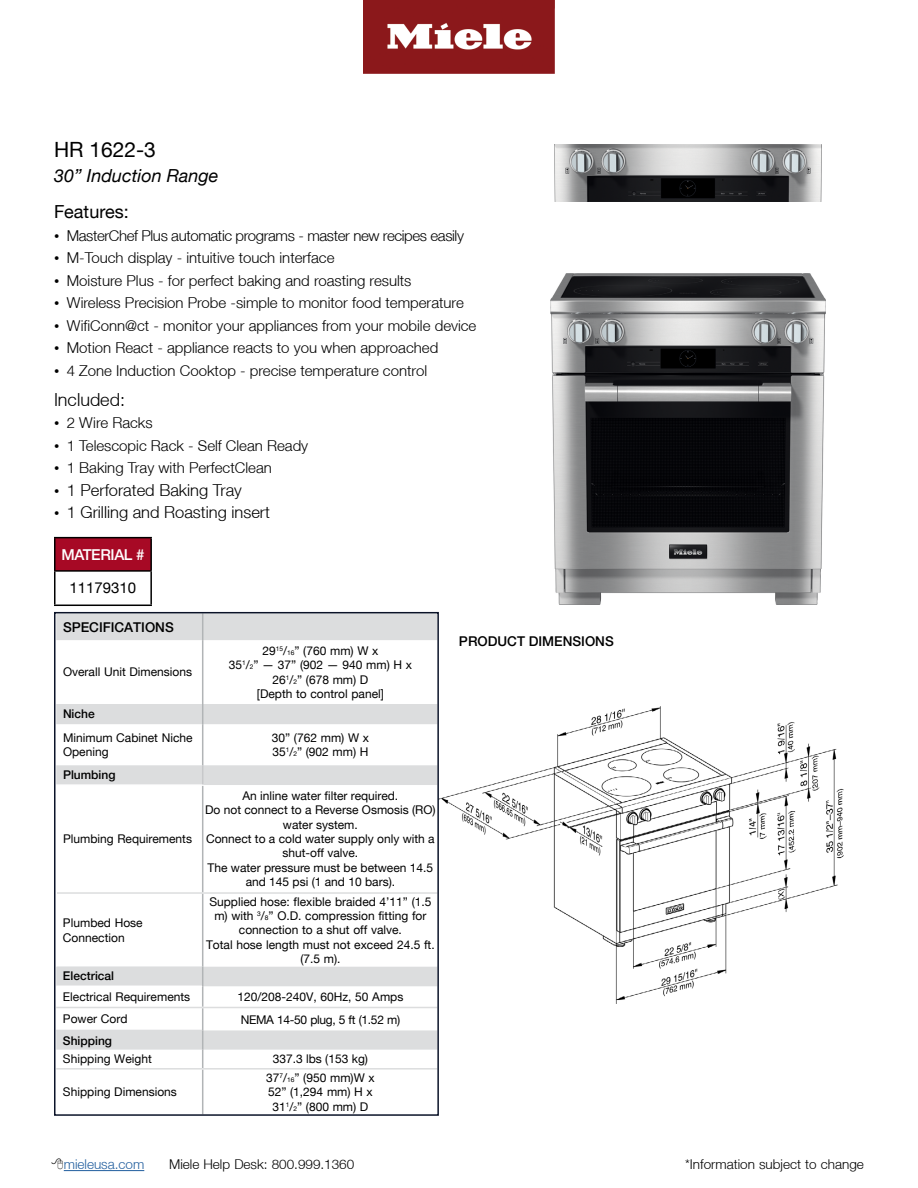
<style>
.page{position:relative;width:918px;height:1188px;background:#fff}
.page>*{position:absolute;margin:0;border:0;box-sizing:border-box;transform-origin:0 0}
.t1{font:21px "Helvetica Neue LT";color:#000}
.t2{font:italic 18px "Helvetica Neue LT";color:#000}
.t3{font:18px "Helvetica Neue LT";color:#000}
.t4{font:300 18px "Helvetica Neue LT";color:#000}
.t5{font:300 16.5px "Helvetica Neue LT";color:#000}
.t6{font:300 15px "Helvetica Neue LT";color:#000}
.t7{font:300 15px "Helvetica Neue LT";letter-spacing:-.025em;color:#000}
.t8{font:500 15px "Helvetica Neue LT";letter-spacing:-.025em;color:#fff}
.t9{font:15px "Helvetica Neue LT";color:#000}
.t10{font:300 13.5px "Helvetica Neue LT";color:#000}
.t11{font:500 13.5px "Helvetica Neue LT";color:#000}
.t12{font:300 13.5px "Helvetica Neue LT";color:#215e9e}
.t13{font:12px/14.4px "Helvetica Neue LT";color:#000;text-align:center}
.t14{font:500 12px "Helvetica Neue LT";color:#000}
.t15{font:12px "Helvetica Neue LT";letter-spacing:-.025em;color:#000}
.s1{font-family:"Times New Roman";font-weight:400}
.s2{font-family:"Times New Roman";font-weight:400;font-size:15px}
.s3{font-size:6.6px}
</style>
<div class="page">
<img style="left:363px;top:0;width:192px;height:73px">
<hr style="left:64px;top:1170px;width:80px;height:1px;background:#215e9e">
<img style="left:551px;top:273px;width:274px;height:331px">
<div style="left:55px;top:538px;width:96px;height:33px;background:#a70925"></div>
<hr style="left:54px;top:537px;width:98px;height:1px;background:#000">
<hr style="left:54px;top:538px;width:2px;height:32px;background:#000">
<hr style="left:150px;top:538px;width:2px;height:32px;background:#000">
<hr style="left:54px;top:570px;width:98px;height:2px;background:#000">
<hr style="left:54px;top:572px;width:2px;height:33px;background:#000">
<hr style="left:150px;top:572px;width:2px;height:33px;background:#000">
<hr style="left:54px;top:605px;width:98px;height:1px;background:#000">
<img style="left:555px;top:145px;width:267px;height:57px">
<img style="left:439px;top:706px;width:405px;height:297px">
<svg style="left:57px;top:615px;width:379px;height:435px"></svg>
<hr style="left:56px;top:784px;width:147px;height:2px;background:#fff">
<hr style="left:57px;top:892px;width:146px;height:2px;background:#dcddde">
<svg style="left:202px;top:615px;width:1px;height:25px"></svg>
<hr style="left:202px;top:640px;width:1px;height:64px;background:#b1b4b6">
<svg style="left:202px;top:704px;width:1px;height:20px"></svg>
<hr style="left:202px;top:724px;width:1px;height:41px;background:#b1b4b6">
<hr style="left:202px;top:1070px;width:1px;height:44px;background:#b1b4b6">
<hr style="left:56px;top:986px;width:146px;height:1px;background:#fff">
<hr style="left:56px;top:1007px;width:147px;height:1px;background:#dcddde">
<hr style="left:56px;top:1030px;width:146px;height:1px;background:#dcddde">
<hr style="left:56px;top:1068px;width:147px;height:2px;background:#dcddde">
<hr style="left:203px;top:1068px;width:234px;height:2px;background:#dcddde">
<svg style="left:202px;top:765px;width:234px;height:303px"></svg>
<hr style="left:202px;top:786px;width:1px;height:106px;background:#b1b4b6">
<hr style="left:202px;top:894px;width:1px;height:72px;background:#b1b4b6">
<hr style="left:203px;top:892px;width:234px;height:2px;background:#dcddde">
<div style="left:54px;top:612px;width:385px;height:504px;border:2px solid #0b1328"></div>
<h1 class="t1" style="left:54px;top:137px;width:103px">HR 1622-3</h1>
<h2 class="t2" style="left:54px;top:165px;width:166px">30” Induction Range</h2>
<h2 class="t3" style="left:54px;top:201px;width:76px">Features:</h2>
<p class="t7" style="left:54px;top:226px;width:411px"><span class="s1">•</span> MasterChef Plus automatic programs - master new recipes easily</p>
<p class="t6" style="left:54px;top:249px;width:282px"><span class="s1">•</span> M-Touch display - intuitive touch interface</p>
<p class="t6" style="left:54px;top:271px;width:359px"><span class="s1">•</span> Moisture Plus - for perfect baking and roasting results</p>
<p class="t6" style="left:54px;top:294px;width:411px"><span class="s1">•</span> Wireless Precision Probe -simple to monitor food temperature</p>
<p class="t6" style="left:54px;top:316px;width:424px"><span class="s1">•</span> WifiConn@ct - monitor your appliances from your mobile device</p>
<p class="t6" style="left:54px;top:339px;width:386px"><span class="s1">•</span> Motion React - appliance reacts to you when approached</p>
<p class="t6" style="left:54px;top:361px;width:375px"><span class="s1">•</span> 4 Zone Induction Cooktop - precise temperature control</p>
<h2 class="t4" style="left:54px;top:388px;width:73px">Included:</h2>
<p class="t6" style="left:54px;top:414px;width:100px"><span class="s1">•</span> 2 Wire Racks</p>
<p class="t6" style="left:54px;top:436px;width:256px"><span class="s1">•</span> 1 Telescopic Rack - Self Clean Ready</p>
<p class="t6" style="left:54px;top:459px;width:219px"><span class="s1">•</span> 1 Baking Tray with PerfectClean</p>
<h3 class="t5" style="left:54px;top:480px;width:189px"><span class="s2">•</span> 1 Perforated Baking Tray</h3>
<h3 class="t5" style="left:54px;top:502px;width:217px"><span class="s2">•</span> 1 Grilling and Roasting insert</h3>
<p class="t8" style="left:62px;top:545px;width:84px">MATERIAL #</p>
<p class="t9" style="left:70px;top:579px;width:68px">11179310</p>
<p class="t11" style="left:63px;top:619px;width:112px">SPECIFICATIONS</p>
<p class="t13" style="left:63px;top:665px;width:131px">Overall Unit Dimensions</p>
<p class="t13" style="left:229px;top:643px;width:185px">29<sup>15</sup>/<span class="s3">16</span>” (760 mm) W x<br>35<sup>1</sup>/<span class="s3">2</span>” — 37” (902 — 940 mm) H x<br>26<sup>1</sup>/<span class="s3">2</span>” (678 mm) D<br>[Depth to control panel]</p>
<p class="t14" style="left:63px;top:707px;width:33px">Niche</p>
<p class="t13" style="left:63px;top:730px;width:131px;text-align:left">Minimum Cabinet Niche<br>Opening</p>
<p class="t13" style="left:272px;top:730px;width:99px;text-align:left">30” (762 mm) W x<br>35<sup>1</sup>/<span class="s3">2</span>” (902 mm) H</p>
<p class="t14" style="left:63px;top:768px;width:54px">Plumbing</p>
<p class="t13" style="left:63px;top:832px;width:131px">Plumbing Requirements</p>
<p class="t13" style="left:63px;top:916px;width:81px;text-align:left">Plumbed Hose<br>Connection</p>
<p class="t13" style="left:205px;top:788px;width:232px">An inline water filter required.<br>Do not connect to a Reverse Osmosis (RO) water system.<br>Connect to a cold water supply only with a shut-off valve.<br>The water pressure must be between 14.5 and 145 psi (1 and 10 bars).</p>
<p class="t13" style="left:206px;top:894px;width:230px">Supplied hose: flexible braided 4’11” (1.5 m) with <sup>3</sup>/<span class="s3">8</span>” O.D. compression fitting for connection to a shut off valve.<br>Total hose length must not exceed 24.5 ft. (7.5 m).</p>
<p class="t14" style="left:63px;top:969px;width:53px">Electrical</p>
<p class="t13" style="left:63px;top:990px;width:129px">Electrical Requirements</p>
<p class="t13" style="left:237px;top:989px;width:167px">120/208-240V, 60Hz, 50 Amps</p>
<p class="t13" style="left:63px;top:1012px;width:66px">Power Cord</p>
<p class="t15" style="left:241px;top:1012px;width:161px">NEMA 14-50 plug, 5 ft (1.52 m)</p>
<p class="t14" style="left:63px;top:1033px;width:51px">Shipping</p>
<p class="t13" style="left:63px;top:1051px;width:90px">Shipping Weight</p>
<p class="t13" style="left:273px;top:1051px;width:97px">337.3 lbs (153 kg)</p>
<p class="t13" style="left:63px;top:1085px;width:115px">Shipping Dimensions</p>
<p class="t13" style="left:266px;top:1070px;width:110px">37<sup>7</sup>/<span class="s3">16</span>” (950 mm)W x<br>52” (1,294 mm) H x<br>31<sup>1</sup>/<span class="s3">2</span>” (800 mm) D</p>
<p class="t11" style="left:459px;top:634px;width:156px">PRODUCT DIMENSIONS</p>
<p class="t12" style="left:64px;top:1156px;width:82px">mieleusa.com</p>
<p class="t10" style="left:169px;top:1156px;width:187px">Miele Help Desk: 800.999.1360</p>
<p class="t10" style="left:685px;top:1156px;width:180px">*Information subject to change</p>
</div>
